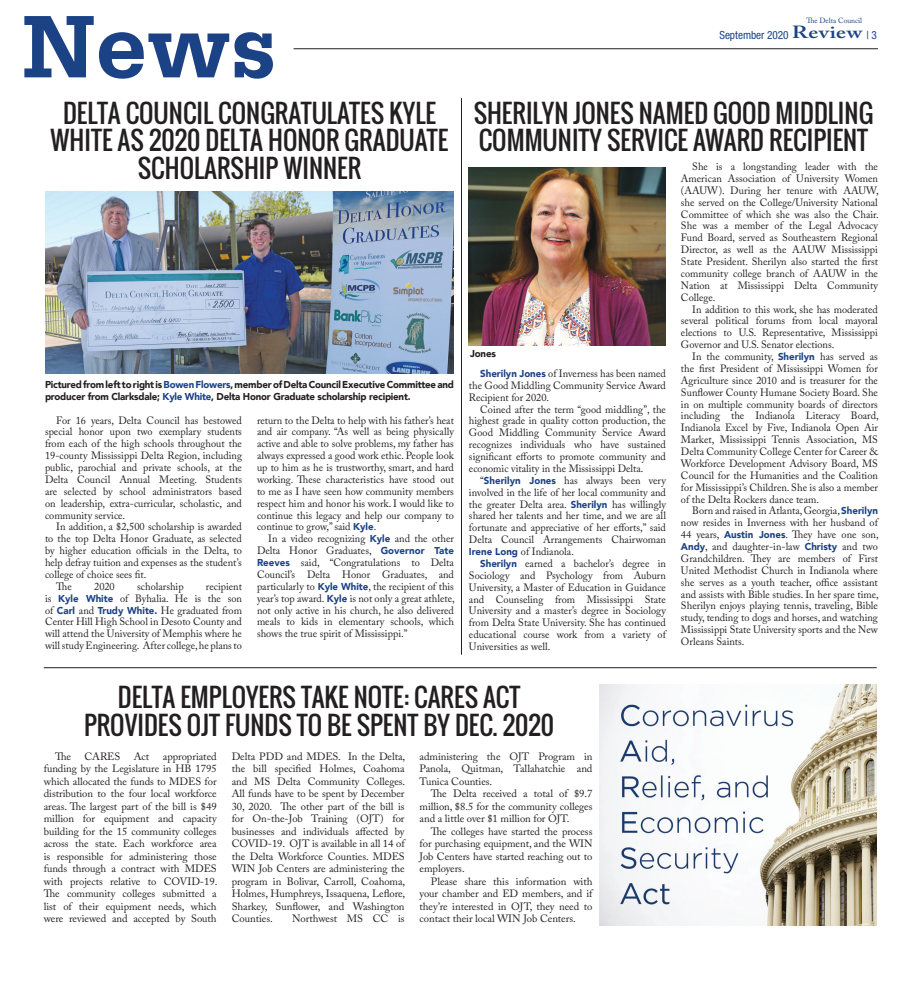
<style>
.page{position:relative;width:923px;height:990px;background:#fff}
.page>*{position:absolute;margin:0;border:0;box-sizing:border-box;transform-origin:0 0}
.Body_Copy{font:700 93.75px "Serifa";color:#1c4286}
.Heading{font:25px/27.5px "Oswald";color:#231f20;text-align:center}
.t1{font:condensed 11.25px "Helvetica Neue";letter-spacing:-.005em;color:#1c4286}
.Body_Copy-2{font:10.62px/11.9px "Adobe Caslon Pro";color:#231f20;text-align:justify}
.Body_Copy-3{font:900 10px/11.9px "Avenir";letter-spacing:-.02em;color:#231f20}
.t2{font:7.5px "Adobe Caslon Pro";letter-spacing:-.005em;color:#1c4286}
.s1{font-family:"Adobe Caslon Pro";font-weight:600;font-stretch:normal;font-size:17.5px}
.s2{font-family:"Avenir";font-weight:900;font-size:10px;color:#1c4286}
.s3{color:#1c4286}
</style>
<div class="page">
<hr style="left:293px;top:48px;width:584px;height:1px;background:#231f20">
<hr style="left:44px;top:667px;width:832px;height:1px;background:#231f20">
<hr style="left:461px;top:98px;width:1px;height:557px;background:#231f20">
<img style="left:599px;top:685px;width:277px;height:240px">
<img style="left:45px;top:191px;width:409px;height:182px">
<img style="left:469px;top:167px;width:197px;height:179px">
<p class="Body_Copy" style="left:22px;top:-8px;width:256px">News</p>
<p class="t2" style="left:806px;top:16px;width:57px">The Delta Council</p>
<p class="t1" style="left:719px;top:28px;width:159px">September 2020 <span class="s1">Review</span> | 3</p>
<p class="Heading" style="left:51px;top:99px;width:399px">DELTA COUNCIL CONGRATULATES KYLE<br>WHITE AS 2020 DELTA HONOR GRADUATE<br>SCHOLARSHIP WINNER</p>
<p class="Heading" style="left:473px;top:99px;width:401px;text-align:left">SHERILYN JONES NAMED GOOD MIDDLING<br>COMMUNITY SERVICE AWARD RECIPIENT</p>
<p class="Body_Copy-2" style="left:681px;top:161px;width:199px;text-indent:11px">She is a longstanding leader with the American Association of University Women (AAUW). During her tenure with AAUW, she served on the College/University National Committee of which she was also the Chair.<br>She was a member of the Legal Advocacy Fund Board, served as Southeastern Regional Director, as well as the AAUW Mississippi State President. Sherilyn also started the first community college branch of AAUW in the Nation at Mississippi Delta Community College.</p>
<p class="Body_Copy-2" style="left:681px;top:303px;width:198px;text-indent:11px">In addition to this work, she has moderated several political forums from local mayoral elections to U.S. Representative, Mississippi Governor and U.S. Senator elections.</p>
<p class="Body_Copy-2" style="left:681px;top:351px;width:199px;text-indent:11px">In the community, <span class="s2">Sherilyn</span> has served as the first President of Mississippi Women for Agriculture since 2010 and is treasurer for the Sunflower County Humane Society Board. She in on multiple community boards of directors including the Indianola Literacy Board, Indianola Excel by Five, Indianola Open Air Market, Mississippi Tennis Association, MS Delta Community College Center for Career &amp; Workforce Development Advisory Board, MS Council for the Humanities and the Coalition for Mississippi’s Children. She is also a member of the Delta Rockers dance team.</p>
<p class="Body_Copy-2" style="left:681px;top:505px;width:199px;text-indent:11px">Born and raised in Atlanta, Georgia, <span class="s2">Sherilyn </span>now resides in Inverness with her husband of 44 years, <span class="s2">Austin Jones</span>. They have one son, <span class="s2">Andy</span>, and daughter-in-law <span class="s2">Christy</span> and two Grandchildren. They are members of First United Methodist Church in Indianola where she serves as a youth teacher, office assistant and assists with Bible studies. In her spare time, Sherilyn enjoys playing tennis, traveling, Bible study, tending to dogs and horses, and watching Mississippi State University sports and the New Orleans Saints.</p>
<p class="Body_Copy-3" style="left:470px;top:347px;width:27px">Jones</p>
<p class="Body_Copy-2" style="left:469px;top:367px;width:198px;text-indent:11px"><span class="s2">Sherilyn Jones</span> of Inverness has been named the Good Middling Community Service Award Recipient for 2020.</p>
<p class="Body_Copy-2" style="left:469px;top:403px;width:198px;text-indent:11px">Coined after the term “good middling”, the highest grade in quality cotton production, the Good Middling Community Service Award recognizes individuals who have sustained significant efforts to promote community and economic vitality in the Mississippi Delta.</p>
<p class="Body_Copy-2" style="left:469px;top:474px;width:198px;text-indent:11px">“<span class="s2">Sherilyn Jones</span> has always been very involved in the life of her local community and the greater Delta area. <span class="s2">Sherilyn</span> has willingly shared her talents and her time, and we are all fortunate and appreciative of her efforts,” said Delta Council Arrangements Chairwoman <span class="s2">Irene Long</span> of Indianola.</p>
<p class="Body_Copy-2" style="left:469px;top:557px;width:198px;text-indent:11px"><span class="s2">Sherilyn</span> earned a bachelor’s degree in Sociology and Psychology from Auburn University, a Master of Education in Guidance and Counseling from Mississippi State University and a master’s degree in Sociology from Delta State University. She has continued educational course work from a variety of Universities as well.</p>
<p class="Body_Copy-3" style="left:45px;top:378px;width:410px">Pictured from left to right is <span class="s3">Bowen Flowers</span>, member of Delta Council Executive Committee and producer from Clarksdale; <span class="s3">Kyle White</span>, Delta Honor Graduate scholarship recipient.</p>
<p class="Body_Copy-2" style="left:45px;top:414px;width:198px;text-indent:11px">For 16 years, Delta Council has bestowed special honor upon two exemplary students from each of the high schools throughout the 19-county Mississippi Delta Region, including public, parochial and private schools, at the Delta Council Annual Meeting. Students are selected by school administrators based on leadership, extra-curricular, scholastic, and community service.</p>
<p class="Body_Copy-2" style="left:45px;top:521px;width:198px;text-indent:11px">In addition, a $2,500 scholarship is awarded to the top Delta Honor Graduate, as selected by higher education officials in the Delta, to help defray tuition and expenses as the student’s college of choice sees fit.</p>
<p class="Body_Copy-2" style="left:56px;top:580px;width:17px">The</p>
<p class="Body_Copy-2" style="left:94px;top:580px;width:22px">2020</p>
<p class="Body_Copy-2" style="left:137px;top:580px;width:48px">scholarship</p>
<p class="Body_Copy-2" style="left:257px;top:414px;width:198px">return to the Delta to help with his father’s heat and air company. “As well as being physically active and able to solve problems, my father has always expressed a good work ethic. People look up to him as he is trustworthy, smart, and hard working. These characteristics have stood out to me as I have seen how community members respect him and honor his work. I would like to continue this legacy and help our company to continue to grow,” said <span class="s2">Kyle</span>.</p>
<p class="Body_Copy-2" style="left:257px;top:533px;width:199px;text-indent:11px">In a video recognizing <span class="s2">Kyle</span> and the other Delta Honor Graduates, <span class="s2">Governor Tate Reeves</span> said, “Congratulations to Delta Council’s Delta Honor Graduates, and particularly to <span class="s2">Kyle White</span>, the recipient of this year’s top award. <span class="s2">Kyle</span> is not only a great athlete, not only active in his church, he also delivered meals to kids in elementary schools, which shows the true spirit of Mississippi.”</p>
<p class="Body_Copy-2" style="left:45px;top:580px;width:198px;text-indent:161px">recipient is <span class="s2">Kyle White</span> of Byhalia. He is the son of <span class="s2">Carl</span> and <span class="s2">Trudy White.</span> He graduated from Center Hill High School in Desoto County and will attend the University of Memphis where he will study Engineering. After college, he plans to</p>
<p class="Heading" style="left:118px;top:684px;width:404px">DELTA EMPLOYERS TAKE NOTE: CARES ACT</p>
<p class="Heading" style="left:84px;top:711px;width:471px">PROVIDES OJT FUNDS TO BE SPENT BY DEC. 2020</p>
<p class="Body_Copy-2" style="left:55px;top:750px;width:17px">The</p>
<p class="Body_Copy-2" style="left:85px;top:750px;width:37px">CARES</p>
<p class="Body_Copy-2" style="left:134px;top:750px;width:17px">Act</p>
<p class="Body_Copy-2" style="left:44px;top:750px;width:175px;line-height:12.5px;text-indent:119px">appropriated funding by the Legislature in HB 1795 which allocated the funds to MDES for distribution to the four local workforce areas. The largest part of the bill is $49 million for equipment and capacity building for the 15 community colleges across the state. Each workforce area is responsible for administering those funds through a contract with MDES with projects relative to COVID-19.<br>The community colleges submitted a list of their equipment needs, which were reviewed and accepted by South</p>
<p class="Body_Copy-2" style="left:232px;top:750px;width:175px;line-height:12.5px">Delta PDD and MDES. In the Delta, the bill specified Holmes, Coahoma and MS Delta Community Colleges.<br>All funds have to be spent by December 30, 2020. The other part of the bill is for On-the-Job Training (OJT) for businesses and individuals affected by COVID-19. OJT is available in all 14 of the Delta Workforce Counties. MDES WIN Job Centers are administering the program in Bolivar, Carroll, Coahoma, Holmes, Humphreys, Issaquena, Leflore, Sharkey, Sunflower, and Washington Counties.</p>
<p class="Body_Copy-2" style="left:292px;top:913px;width:114px">Northwest MS CC is</p>
<p class="Body_Copy-2" style="left:419px;top:750px;width:174px;line-height:12.5px">administering the OJT Program in Panola, Quitman, Tallahatchie and Tunica Counties.</p>
<p class="Body_Copy-2" style="left:419px;top:788px;width:174px;line-height:12.5px;text-indent:11px">The Delta received a total of $9.7 million, $8.5 for the community colleges and a little over $1 million for OJT.</p>
<p class="Body_Copy-2" style="left:419px;top:825px;width:174px;line-height:12.5px;text-indent:11px">The colleges have started the process for purchasing equipment, and the WIN Job Centers have started reaching out to employers.</p>
<p class="Body_Copy-2" style="left:419px;top:875px;width:174px;line-height:12.5px;text-indent:11px">Please share this information with your chamber and ED members, and if they’re interested in OJT, they need to contact their local WIN Job Centers.</p>
</div>
